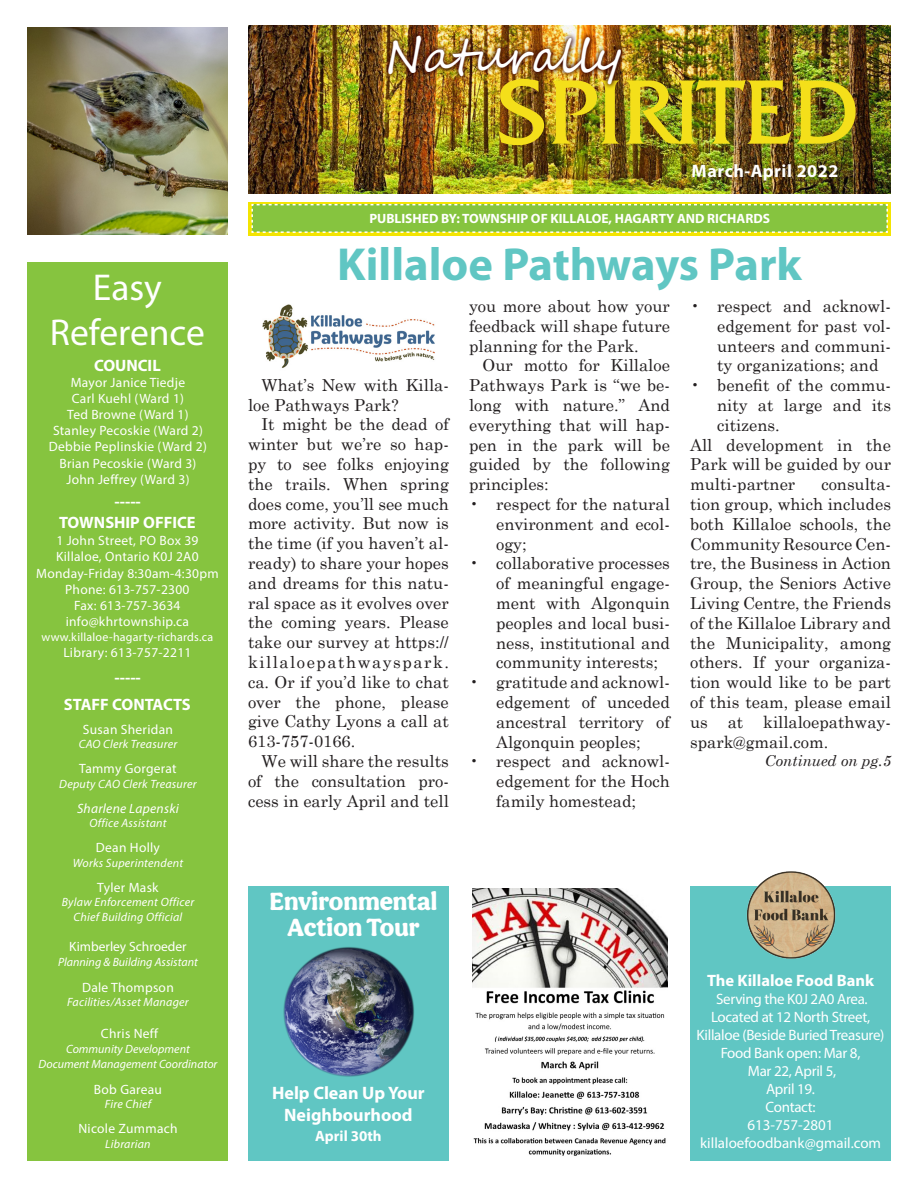
<style>
.page{position:relative;width:918px;height:1188px;background:#fff}
.page>*{position:absolute;margin:0;border:0;box-sizing:border-box;transform-origin:0 0}
.t1{font:96px "Friz Quadrata Std";color:#f4df1a}
.Article_Heading{font:700 46.5px "Myriad Pro";color:#60c6c3}
.t2{font:46.5px "Segoe Script";color:#fff}
.t3{font:37.5px "Myriad Pro";color:#fff}
.Paragraph_Style_1{font:900 25.65px "Aesthet Nova";color:#fff}
.Event_Heading{font:700 18px/22.5px "Myriad Pro";color:#fff;text-align:center}
.Event_Heading-2{font:700 18px "Myriad Pro";letter-spacing:.03em;color:#fff}
.Article_Text{font:16.5px/19.8px "Century Schoolbook";color:#231f20;text-align:justify}
.Easy_Ref__Heading{font:700 16.5px "Myriad Pro";color:#fff}
.Event_Heading-3{font:700 16.5px "Myriad Pro";color:#fff}
.Event_Body{font:15px/18px "Myriad Pro";letter-spacing:-.02em;color:#fff;text-align:center}
.Event_Body-2{font:15px "Myriad Pro";color:#fff}
.Article_Text-2{font:italic 15px "Century Schoolbook";color:#231f20}
.Event_Date{font:700 15px "Myriad Pro";color:#fff}
.Easy_Ref__Heading-2{font:13.5px "Myriad Pro";letter-spacing:.02em;color:#fff}
.t4{font:700 13.5px "Myriad Pro";color:#fff}
.Easy_Ref__Heading-3{font:13.5px "Myriad Pro";color:#fff}
.t5{font:italic 13.5px "Myriad Pro";letter-spacing:.02em;color:#fff}
.Easy_Ref__Heading-4{font:italic 12px "Myriad Pro";letter-spacing:.02em;color:#fff}
.Easy_Ref__Heading-5{font:italic 12px "Myriad Pro";color:#fff}
.t6{font:12px "Myriad Pro";letter-spacing:.02em;color:#fff}
</style>
<div class="page">
<img style="left:248px;top:26px;width:643px;height:168px">
<div style="left:495px;top:75px;width:386px;height:96px;background:#000;opacity:.2"></div>
<div style="left:27px;top:262px;width:201px;height:899px;background:#86c43f"></div>
<div style="left:248px;top:202px;width:643px;height:33px;background:#f3e401"></div>
<svg style="left:251px;top:203px;width:637px;height:30px;background:#91c846"></svg>
<img style="left:382px;top:30px;width:245px;height:60px">
<img style="left:27px;top:27px;width:201px;height:207px">
<div style="left:690px;top:887px;width:201px;height:274px;background:#60c6c3"></div>
<div style="left:248px;top:887px;width:201px;height:274px;background:#60c6c3"></div>
<img style="left:745px;top:871px;width:92px;height:88px">
<img style="left:262px;top:304px;width:173px;height:64px">
<img style="left:472px;top:888px;width:195px;height:268px">
<img style="left:283px;top:947px;width:131px;height:130px">
<p class="t3" style="left:93px;top:265px;width:71px">Easy</p>
<p class="t3" style="left:50px;top:310px;width:157px">Reference</p>
<p class="Easy_Ref__Heading-2" style="left:71px;top:374px;width:116px">Mayor Janice Tiedje</p>
<p class="Easy_Ref__Heading-2" style="left:72px;top:390px;width:114px">Carl Kuehl (Ward 1)</p>
<p class="Easy_Ref__Heading-2" style="left:67px;top:406px;width:123px">Ted Browne (Ward 1)</p>
<p class="Easy_Ref__Heading-2" style="left:53px;top:422px;width:151px">Stanley Pecoskie (Ward 2)</p>
<p class="Easy_Ref__Heading-2" style="left:49px;top:439px;width:160px">Debbie Peplinskie (Ward 2)</p>
<p class="Easy_Ref__Heading-2" style="left:60px;top:455px;width:138px">Brian Pecoskie (Ward 3)</p>
<p class="Easy_Ref__Heading-2" style="left:66px;top:471px;width:125px">John Jeffrey (Ward 3)</p>
<p class="Easy_Ref__Heading" style="left:94px;top:355px;width:68px">COUNCIL</p>
<p class="Easy_Ref__Heading" style="left:114px;top:490px;width:28px">-----</p>
<p class="Easy_Ref__Heading" style="left:59px;top:512px;width:138px">TOWNSHIP OFFICE</p>
<p class="Easy_Ref__Heading-2" style="left:56px;top:532px;width:144px">1 John Street, PO Box 39</p>
<p class="Easy_Ref__Heading-2" style="left:56px;top:549px;width:144px">Killaloe, Ontario K0J 2A0</p>
<p class="Easy_Ref__Heading-2" style="left:36px;top:565px;width:184px">Monday-Friday 8:30am-4:30pm</p>
<p class="Easy_Ref__Heading-2" style="left:65px;top:581px;width:126px">Phone: 613-757-2300</p>
<p class="Easy_Ref__Heading-2" style="left:74px;top:597px;width:108px">Fax: 613-757-3634</p>
<p class="Easy_Ref__Heading-2" style="left:66px;top:613px;width:125px">info@khrtownship.ca</p>
<p class="t6" style="left:42px;top:629px;width:173px">www.killaloe-hagarty-richards.ca</p>
<p class="Easy_Ref__Heading-2" style="left:63px;top:644px;width:130px">Library: 613-757-2211</p>
<p class="Easy_Ref__Heading" style="left:114px;top:667px;width:28px">-----</p>
<p class="Easy_Ref__Heading" style="left:64px;top:694px;width:128px">STAFF CONTACTS</p>
<p class="Easy_Ref__Heading-2" style="left:83px;top:721px;width:91px">Susan Sheridan</p>
<p class="Easy_Ref__Heading-4" style="left:79px;top:737px;width:100px">CAO Clerk Treasurer</p>
<p class="Easy_Ref__Heading-2" style="left:79px;top:760px;width:99px">Tammy Gorgerat</p>
<p class="Easy_Ref__Heading-4" style="left:59px;top:776px;width:139px">Deputy CAO Clerk Treasurer</p>
<p class="t5" style="left:77px;top:800px;width:103px">Sharlene Lapenski</p>
<p class="Easy_Ref__Heading-4" style="left:89px;top:816px;width:79px">Office Assistant</p>
<p class="Easy_Ref__Heading-2" style="left:96px;top:840px;width:66px">Dean Holly</p>
<p class="Easy_Ref__Heading-4" style="left:73px;top:855px;width:112px">Works Superintendent</p>
<p class="Easy_Ref__Heading-2" style="left:97px;top:879px;width:63px">Tyler Mask</p>
<p class="Easy_Ref__Heading-4" style="left:62px;top:895px;width:134px">Bylaw Enforcement Officer</p>
<p class="Easy_Ref__Heading-4" style="left:74px;top:909px;width:110px">Chief Building Official</p>
<p class="Easy_Ref__Heading-3" style="left:69px;top:939px;width:119px">Kimberley Schroeder</p>
<p class="Easy_Ref__Heading-5" style="left:58px;top:955px;width:141px">Planning &amp; Building Assistant</p>
<p class="Easy_Ref__Heading-2" style="left:82px;top:979px;width:93px">Dale Thompson</p>
<p class="Easy_Ref__Heading-4" style="left:67px;top:995px;width:123px">Facilities/Asset Manager</p>
<p class="Easy_Ref__Heading-2" style="left:101px;top:1026px;width:59px">Chris Neff</p>
<p class="Easy_Ref__Heading-5" style="left:66px;top:1042px;width:125px">Community Development</p>
<p class="Easy_Ref__Heading-5" style="left:39px;top:1057px;width:180px">Document Management Coordinator</p>
<p class="Easy_Ref__Heading-2" style="left:94px;top:1081px;width:70px">Bob Gareau</p>
<p class="Easy_Ref__Heading-4" style="left:105px;top:1097px;width:48px">Fire Chief</p>
<p class="Easy_Ref__Heading-2" style="left:78px;top:1120px;width:101px">Nicole Zummach</p>
<p class="Easy_Ref__Heading-4" style="left:105px;top:1136px;width:47px">Librarian</p>
<p class="t2" style="left:384px;top:18px;width:240px">Naturally</p>
<p class="t1" style="left:497px;top:59px;width:362px">SPIRITED</p>
<p class="Event_Heading-2" style="left:692px;top:159px;width:148px">March-April 2022</p>
<p class="t4" style="left:369px;top:210px;width:402px">PUBLISHED BY: TOWNSHIP OF KILLALOE, HAGARTY AND RICHARDS</p>
<p class="Article_Heading" style="left:337px;top:234px;width:466px">Killaloe Pathways Park</p>
<p class="Article_Text" style="left:248px;top:373px;width:202px;text-indent:14px">What’s New with Killa&shy;loe Pathways Park?</p>
<p class="Article_Text" style="left:248px;top:413px;width:202px;text-indent:14px">It might be the dead of winter but we’re so hap&shy;py to see folks enjoying the trails. When spring does come, you’ll see much more activity. But now is the time (if you haven’t al&shy;ready) to share your hopes and dreams for this natu&shy;ral space as it evolves over the coming years. Please take our survey at https:// killaloepathwayspark. ca. Or if you’d like to chat over the phone, please give Cathy Lyons a call at 613-757-0166.</p>
<p class="Article_Text" style="left:248px;top:750px;width:202px;text-indent:14px">We will share the results of the consultation pro&shy;cess in early April and tell</p>
<p class="Article_Text" style="left:469px;top:295px;width:202px">you more about how your feedback will shape future planning for the Park.</p>
<p class="Article_Text" style="left:469px;top:354px;width:202px;text-indent:14px">Our motto for Killaloe Pathways Park is “we be&shy;long with nature.” And everything that will hap&shy;pen in the park will be guided by the following principles:</p>
<p class="Article_Text" style="left:496px;top:493px;width:175px;text-indent:-27px">• respect for the natural environment and ecol&shy;ogy;</p>
<p class="Article_Text" style="left:496px;top:552px;width:175px;text-indent:-27px">• collaborative processes of meaningful engage&shy;ment with Algonquin peoples and local busi&shy;ness, institutional and community interests;</p>
<p class="Article_Text" style="left:496px;top:671px;width:175px;text-indent:-27px">• gratitude and acknowl&shy;edgement of unceded ancestral territory of Algonquin peoples;</p>
<p class="Article_Text" style="left:496px;top:750px;width:175px;text-indent:-27px">• respect and acknowl&shy;edgement for the Hoch family homestead;</p>
<p class="Article_Text" style="left:717px;top:295px;width:175px;text-indent:-27px">• respect and acknowl&shy;edgement for past vol&shy;unteers and communi&shy;ty organizations; and</p>
<p class="Article_Text" style="left:717px;top:374px;width:175px;text-indent:-27px">• benefit of the commu&shy;nity at large and its citizens.</p>
<p class="Article_Text" style="left:690px;top:433px;width:202px">All development in the Park will be guided by our multi-partner</p>
<p class="Article_Text" style="left:690px;top:473px;width:202px;text-indent:131px">consulta&shy;tion group, which includes both Killaloe schools, the Community Resource Cen&shy;tre, the Business in Action Group, the Seniors Active Living Centre, the Friends of the Killaloe Library and the Municipality, among others. If your organiza&shy;tion would like to be part of this team, please email us at killaloepathway&shy;spark@gmail.com.</p>
<p class="Article_Text-2" style="left:765px;top:749px;width:128px">Continued on pg.5</p>
<p class="Paragraph_Style_1" style="left:270px;top:886px;width:169px">Environmental</p>
<p class="Paragraph_Style_1" style="left:287px;top:912px;width:134px">Action Tour</p>
<p class="Event_Heading" style="left:272px;top:1081px;width:154px">Help Clean Up Your<br>Neighbourhood</p>
<p class="Event_Date" style="left:315px;top:1126px;width:68px">April 30th</p>
<p class="Event_Heading-3" style="left:707px;top:970px;width:169px">The Killaloe Food Bank</p>
<p class="Event_Body" style="left:716px;top:990px;width:153px">Serving the K0J 2A0 Area.</p>
<p class="Event_Body" style="left:697px;top:1008px;width:189px">Located at 12 North Street,<br>Killaloe (Beside Buried Treasure)</p>
<p class="Event_Body" style="left:721px;top:1044px;width:141px">Food Bank open: Mar 8,</p>
<p class="Event_Body" style="left:748px;top:1062px;width:90px">Mar 22, April 5,</p>
<p class="Event_Body" style="left:766px;top:1080px;width:50px">April 19.</p>
<p class="Event_Body" style="left:766px;top:1098px;width:52px">Contact:</p>
<p class="Event_Body-2" style="left:748px;top:1116px;width:88px">613-757-2801</p>
<p class="Event_Body-2" style="left:700px;top:1134px;width:183px">killaloefoodbank@gmail.com</p>
</div>
